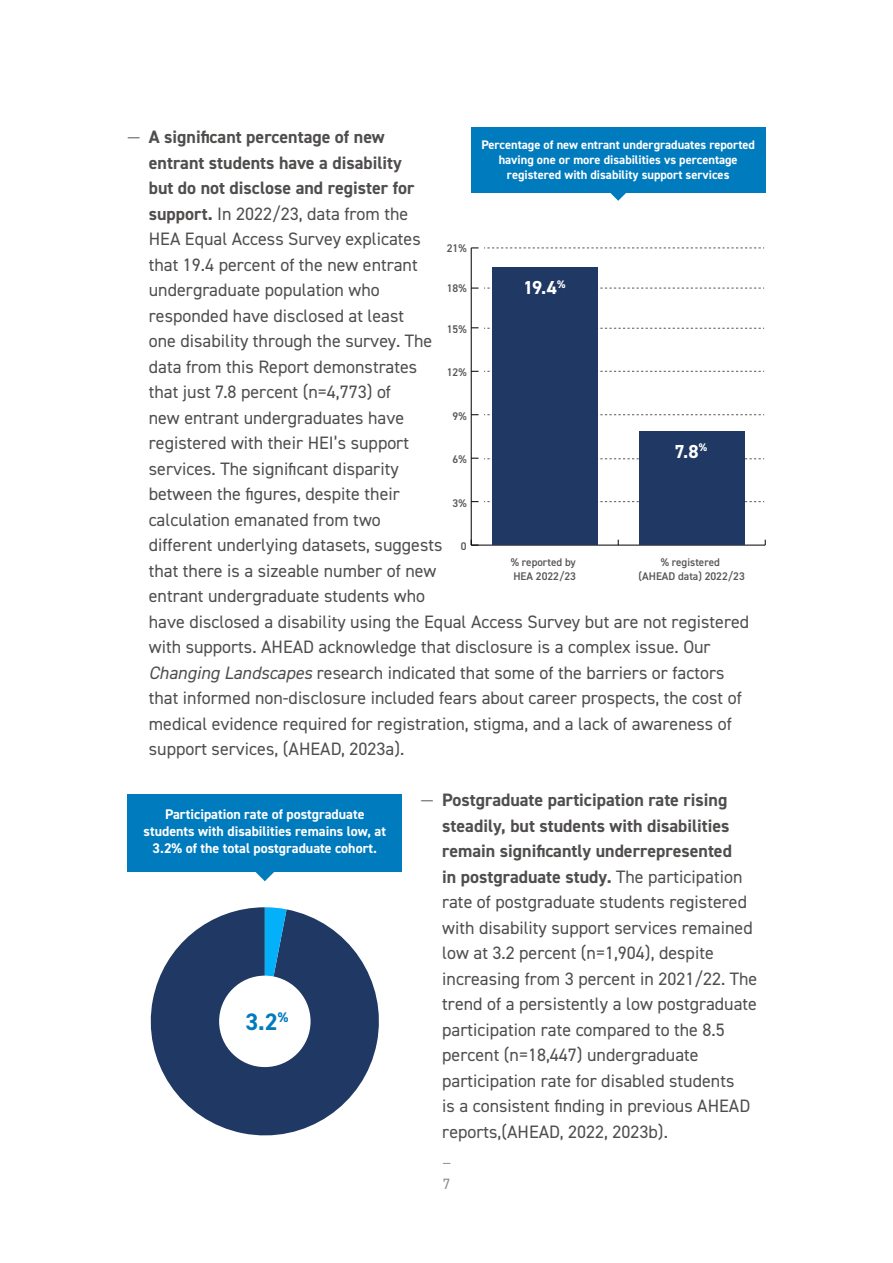
<style>
.page{position:relative;width:893px;height:1263px;background:#fff}
.page>*{position:absolute;margin:0;border:0;box-sizing:border-box;transform-origin:0 0}
.t1{font:700 23.85px "DIN2014";color:#007bbe}
.t2{font:700 18.9px "DIN2014";color:#fff}
.Bullets{font:18px/25.5px "DIN2014";color:#504e4d}
.t3{font:15px "DIN2014";color:#908d8d}
.t4{font:700 14.1px/16.8px "DIN2014";color:#fff;text-align:center}
.t5{font:700 12.45px/15px "DIN2014";color:#fff;text-align:center}
.t6{font:600 11.1px/13.4px "DIN2014";color:#575756;text-align:center}
.s1{font-weight:300}
.s2{font-weight:700}
.s3{font-style:italic}
</style>
<div class="page">
<svg style="left:610px;top:193px;width:16px;height:8px"></svg>
<div style="left:471px;top:128px;width:294px;height:65px;background:#007bbe"></div>
<hr style="left:471px;top:545px;width:294px;height:1px;background:#000">
<hr style="left:471px;top:248px;width:1px;height:297px;background:#000">
<svg style="left:471px;top:540px;width:8px;height:6px"></svg>
<svg style="left:471px;top:328px;width:293px;height:1px"></svg>
<svg style="left:471px;top:288px;width:293px;height:1px"></svg>
<svg style="left:471px;top:248px;width:293px;height:1px"></svg>
<svg style="left:471px;top:371px;width:293px;height:1px"></svg>
<svg style="left:471px;top:414px;width:293px;height:1px"></svg>
<svg style="left:471px;top:458px;width:293px;height:1px"></svg>
<svg style="left:471px;top:501px;width:293px;height:1px"></svg>
<div style="left:492px;top:268px;width:106px;height:277px;background:#1f3864"></div>
<div style="left:639px;top:431px;width:106px;height:114px;background:#1f3864"></div>
<svg style="left:150px;top:907px;width:229px;height:228px;fill:#1f3864"></svg>
<svg style="left:265px;top:907px;width:22px;height:74px;background:#138ccb"></svg>
<div style="left:128px;top:794px;width:274px;height:78px;background:#007bbe"></div>
<svg style="left:255px;top:872px;width:19px;height:9px"></svg>
<div style="left:219px;top:976px;width:92px;height:91px;background:#fff;border-radius:50%"></div>
<p class="Bullets" style="left:149px;top:124px;width:602px;text-indent:-21px"><span class="s1">—</span> <span class="s2">A significant percentage of new<br>entrant students have a disability<br>but do not disclose and register for<br>support.</span> In 2022/23, data from the<br>HEA Equal Access Survey explicates<br>that 19.4 percent of the new entrant<br>undergraduate population who<br>responded have disclosed at least<br>one disability through the survey. The<br>data from this Report demonstrates<br>that just 7.8 percent (n=4,773) of<br>new entrant undergraduates have<br>registered with their HEI’s support<br>services. The significant disparity<br>between the figures, despite their<br>calculation emanated from two<br>different underlying datasets, suggests<br>that there is a sizeable number of new<br>entrant undergraduate students who<br>have disclosed a disability using the Equal Access Survey but are not registered with supports. AHEAD acknowledge that disclosure is a complex issue. Our <span class="s3">Changing Landscapes</span> research indicated that some of the barriers or factors that informed non-disclosure included fears about career prospects, the cost of medical evidence required for registration, stigma, and a lack of awareness of support services, (AHEAD, 2023a).</p>
<p class="Bullets" style="left:442px;top:787px;width:317px;text-indent:-21px"><span class="s1">—</span> <span class="s2">Postgraduate participation rate rising steadily, but students with disabilities remain significantly underrepresented<br>in postgraduate study.</span> The participation rate of postgraduate students registered with disability support services remained low at 3.2 percent (n=1,904), despite increasing from 3 percent in 2021/22. The trend of a persistently a low postgraduate participation rate compared to the 8.5 percent (n=18,447) undergraduate participation rate for disabled students<br>is a consistent finding in previous AHEAD reports,(AHEAD, 2022, 2023b).</p>
<p class="t5" style="left:481px;top:137px;width:275px">Percentage of new entrant undergraduates reported having one or more disabilities vs percentage registered with disability support services</p>
<p class="t6" style="left:447px;top:241px;width:21px">21%</p>
<p class="t2" style="left:523px;top:275px;width:44px">19.4<sup>%</sup></p>
<p class="t6" style="left:447px;top:281px;width:21px">18%</p>
<p class="t6" style="left:447px;top:322px;width:21px">15%</p>
<p class="t6" style="left:447px;top:366px;width:21px">12%</p>
<p class="t6" style="left:453px;top:409px;width:16px">9%</p>
<p class="t2" style="left:674px;top:439px;width:34px">7.8<sup>%</sup></p>
<p class="t6" style="left:453px;top:453px;width:16px">6%</p>
<p class="t6" style="left:453px;top:496px;width:16px">3%</p>
<p class="t6" style="left:461px;top:539px;width:7px">0</p>
<p class="t6" style="left:511px;top:555px;width:67px;text-align:left">% reported by<br>HEA 2022/23</p>
<p class="t6" style="left:639px;top:555px;width:108px">% registered<br>(AHEAD data) 2022/23</p>
<p class="t4" style="left:144px;top:805px;width:244px">Participation rate of postgraduate students with disabilities remains low, at<br>3.2% of the total postgraduate cohort.</p>
<p class="t1" style="left:245px;top:1006px;width:44px">3.2<sup>%</sup></p>
<p class="t3" style="left:443px;top:1174px;width:9px">7</p>
</div>
